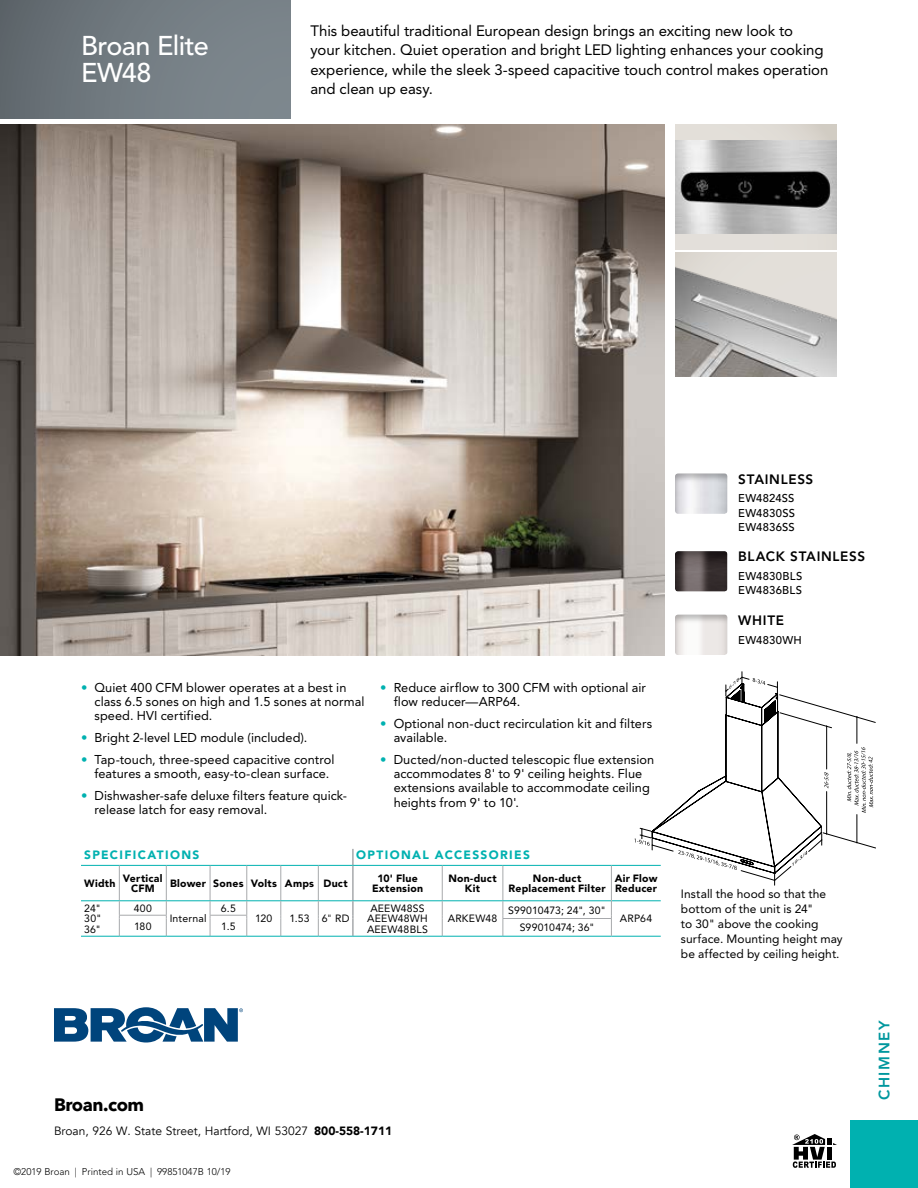
<style>
.page{position:relative;width:918px;height:1188px;background:#fff}
.page>*{position:absolute;margin:0;border:0;box-sizing:border-box;transform-origin:0 0}
.t1{font:500 27px/27px "Avenir LT Std";letter-spacing:-.025em;color:#fff}
.t2{font:700 18px "Avenir Next";letter-spacing:-.025em;color:#000}
.t3{font:15px/19.5px "Avenir LT Std";letter-spacing:-.005em;color:#000}
.t4{font:800 15px "Avenir LT Std";letter-spacing:.105em;color:#00979e}
.t5{font:800 13.5px "Avenir LT Std";letter-spacing:.05em;color:#000}
.t6{font:12.75px/14.2px "Avenir LT Std";letter-spacing:.005em;color:#000}
.t7{font:12px/15px "Avenir LT Std";letter-spacing:.005em;color:#000}
.t8{font:12px "Avenir";color:#000}
.t9{font:900 12px "Avenir LT Std";letter-spacing:.11em;color:#00b1b0}
.t10{font:500 11.25px/14.2px "Avenir LT Std";letter-spacing:.02em;color:#000}
.t11{font:900 10.5px/10.5px "Avenir LT Std";letter-spacing:.025em;color:#000;text-align:center}
.t12{font:10.5px/10.5px "Avenir LT Std";letter-spacing:.02em;color:#000;text-align:justify}
.t13{font:10.5px "Avenir LT Std";color:#000}
.t14{font:300 9.75px "Avenir LT Std";color:#000}
.s1{color:#00b1b0}
.s2{font-weight:300}
.s3{font-weight:900}
</style>
<div class="page">
<div style="left:0;top:0;width:290px;height:118px;background:linear-gradient(to right,#626a70,#808b91)"></div>
<img style="left:0;top:124px;width:664px;height:531px">
<svg style="left:54px;top:1007px;width:189px;height:36px"></svg>
<img style="left:675px;top:252px;width:162px;height:125px">
<div style="left:675px;top:124px;width:162px;height:125px;background:linear-gradient(to right,#e5e2dd,#dcd7d0)"></div>
<img style="left:675px;top:140px;width:162px;height:93px">
<div style="left:850px;top:1120px;width:68px;height:68px;background:#00b1b0"></div>
<svg style="left:792px;top:1134px;width:45px;height:34px"></svg>
<svg style="left:352px;top:849px;width:2px;height:16px"></svg>
<hr style="left:81px;top:865px;width:38px;height:1px;background:#00b1b0">
<hr style="left:119px;top:865px;width:47px;height:1px;background:#00b1b0">
<hr style="left:166px;top:865px;width:44px;height:1px;background:#00b1b0">
<hr style="left:210px;top:865px;width:37px;height:1px;background:#00b1b0">
<hr style="left:247px;top:865px;width:34px;height:1px;background:#00b1b0">
<hr style="left:281px;top:865px;width:37px;height:1px;background:#00b1b0">
<hr style="left:318px;top:865px;width:35px;height:1px;background:#00b1b0">
<hr style="left:353px;top:865px;width:89px;height:1px;background:#00b1b0">
<hr style="left:442px;top:865px;width:61px;height:1px;background:#00b1b0">
<hr style="left:503px;top:865px;width:108px;height:1px;background:#00b1b0">
<hr style="left:611px;top:865px;width:50px;height:1px;background:#00b1b0">
<hr style="left:119px;top:866px;width:1px;height:34px;background:#a7a9ac">
<hr style="left:166px;top:866px;width:1px;height:34px;background:#a7a9ac">
<hr style="left:210px;top:866px;width:1px;height:34px;background:#a7a9ac">
<hr style="left:246px;top:866px;width:1px;height:34px;background:#a7a9ac">
<hr style="left:280px;top:866px;width:1px;height:34px;background:#a7a9ac">
<hr style="left:318px;top:866px;width:1px;height:34px;background:#a7a9ac">
<hr style="left:442px;top:866px;width:1px;height:34px;background:#a7a9ac">
<hr style="left:502px;top:866px;width:1px;height:34px;background:#a7a9ac">
<hr style="left:352px;top:866px;width:2px;height:34px;background:#a7a9ac">
<hr style="left:81px;top:900px;width:38px;height:1px;background:#00b1b0">
<hr style="left:119px;top:900px;width:47px;height:1px;background:#00b1b0">
<hr style="left:166px;top:900px;width:44px;height:1px;background:#00b1b0">
<hr style="left:210px;top:900px;width:37px;height:1px;background:#00b1b0">
<hr style="left:247px;top:900px;width:34px;height:1px;background:#00b1b0">
<hr style="left:281px;top:900px;width:37px;height:1px;background:#00b1b0">
<hr style="left:318px;top:900px;width:35px;height:1px;background:#00b1b0">
<hr style="left:353px;top:900px;width:89px;height:1px;background:#00b1b0">
<hr style="left:442px;top:900px;width:61px;height:1px;background:#00b1b0">
<hr style="left:503px;top:900px;width:108px;height:1px;background:#00b1b0">
<hr style="left:612px;top:900px;width:49px;height:1px;background:#00b1b0">
<hr style="left:119px;top:915px;width:48px;height:1px;background:#a7a9ac">
<hr style="left:210px;top:915px;width:37px;height:1px;background:#a7a9ac">
<svg style="left:119px;top:901px;width:1px;height:35px"></svg>
<svg style="left:166px;top:901px;width:1px;height:35px"></svg>
<svg style="left:210px;top:901px;width:1px;height:35px"></svg>
<svg style="left:246px;top:901px;width:1px;height:35px"></svg>
<svg style="left:280px;top:901px;width:1px;height:35px"></svg>
<svg style="left:318px;top:901px;width:1px;height:35px"></svg>
<svg style="left:442px;top:901px;width:1px;height:35px"></svg>
<svg style="left:502px;top:901px;width:1px;height:35px"></svg>
<svg style="left:352px;top:901px;width:2px;height:35px"></svg>
<hr style="left:81px;top:936px;width:38px;height:1px;background:#00b1b0">
<hr style="left:119px;top:936px;width:47px;height:1px;background:#00b1b0">
<hr style="left:166px;top:936px;width:44px;height:1px;background:#00b1b0">
<hr style="left:210px;top:936px;width:37px;height:1px;background:#00b1b0">
<hr style="left:247px;top:936px;width:34px;height:1px;background:#00b1b0">
<hr style="left:281px;top:936px;width:37px;height:1px;background:#00b1b0">
<hr style="left:318px;top:936px;width:35px;height:1px;background:#00b1b0">
<hr style="left:353px;top:936px;width:89px;height:1px;background:#00b1b0">
<hr style="left:442px;top:936px;width:61px;height:1px;background:#00b1b0">
<hr style="left:503px;top:936px;width:108px;height:1px;background:#00b1b0">
<hr style="left:611px;top:936px;width:50px;height:1px;background:#00b1b0">
<hr style="left:611px;top:866px;width:1px;height:35px;background:#a7a9ac">
<svg style="left:611px;top:901px;width:1px;height:35px"></svg>
<hr style="left:502px;top:918px;width:110px;height:1px;background:#a7a9ac">
<div style="left:672px;top:551px;width:56px;height:43px;background:#000;opacity:.25"></div>
<div style="left:672px;top:615px;width:56px;height:43px;background:#000;opacity:.25"></div>
<div style="left:672px;top:473px;width:56px;height:44px;background:#000;opacity:.25"></div>
<svg style="left:634px;top:672px;width:242px;height:213px"></svg>
<h1 class="t1" style="left:81px;top:33px;width:129px">Broan Elite<br>EW48</h1>
<p class="t3" style="left:310px;top:21px;width:519px">This beautiful traditional European design brings an exciting new look to<br>your kitchen. Quiet operation and bright LED lighting enhances your cooking experience, while the sleek 3-speed capacitive touch control makes operation and clean up easy.</p>
<p class="t6" style="left:95px;top:680px;width:271px;text-indent:-14px"><span class="s1">•</span> Quiet 400 CFM blower operates at a best in class 6.5 sones on high and 1.5 sones at normal speed. HVI certified.</p>
<p class="t6" style="left:81px;top:731px;width:228px"><span class="s1">•</span> Bright 2-level LED module (included).</p>
<p class="t6" style="left:95px;top:752px;width:242px;text-indent:-14px"><span class="s1">•</span> Tap-touch, three-speed capacitive control features a smooth, easy-to-clean surface.</p>
<p class="t6" style="left:95px;top:788px;width:254px;text-indent:-14px"><span class="s1">•</span> Dishwasher-safe deluxe filters feature quick&shy;release latch for easy removal.</p>
<p class="t6" style="left:394px;top:680px;width:254px;text-indent:-14px"><span class="s1">•</span> Reduce airflow to 300 CFM with optional air flow reducer—ARP64.</p>
<p class="t6" style="left:394px;top:716px;width:260px;text-indent:-14px"><span class="s1">•</span> Optional non-duct recirculation kit and filters available.</p>
<p class="t6" style="left:394px;top:752px;width:262px;text-indent:-14px"><span class="s1">•</span> Ducted/non-ducted telescopic flue extension accommodates 8' to 9' ceiling heights. Flue extensions available to accommodate ceiling heights from 9' to 10'.</p>
<p class="t9" style="left:84px;top:848px;width:117px">SPECIFICATIONS</p>
<p class="t9" style="left:356px;top:848px;width:175px">OPTIONAL ACCESSORIES</p>
<p class="t11" style="left:84px;top:878px;width:33px">Width</p>
<p class="t11" style="left:123px;top:873px;width:41px">Vertical<br>CFM</p>
<p class="t11" style="left:170px;top:878px;width:179px">Blower Sones Volts Amps Duct</p>
<p class="t11" style="left:372px;top:873px;width:53px">10' Flue<br>Extension</p>
<p class="t11" style="left:448px;top:873px;width:50px">Non-duct<br>Kit</p>
<p class="t11" style="left:509px;top:873px;width:99px">Non-duct<br>Replacement Filter</p>
<p class="t11" style="left:615px;top:873px;width:44px;text-align:left">Air Flow<br>Reducer</p>
<p class="t12" style="left:84px;top:903px;width:19px">24" 30" 36"</p>
<p class="t12" style="left:134px;top:903px;width:20px">400</p>
<p class="t12" style="left:255px;top:914px;width:19px">120</p>
<p class="t12" style="left:289px;top:914px;width:62px">1.53 6<span class="s2">"</span> RD</p>
<p class="t12" style="left:367px;top:903px;width:63px;text-align:center">AEEW48SS<br>AEEW48WH<br>AEEW48BLS</p>
<p class="t12" style="left:448px;top:914px;width:51px">ARKEW48</p>
<p class="t12" style="left:221px;top:903px;width:16px">6.5</p>
<p class="t13" style="left:508px;top:904px;width:99px">S99010473; 24", 30"</p>
<p class="t12" style="left:170px;top:914px;width:39px">Internal</p>
<p class="t12" style="left:620px;top:914px;width:34px">ARP64</p>
<p class="t12" style="left:134px;top:921px;width:19px">180</p>
<p class="t12" style="left:221px;top:921px;width:16px">1.5</p>
<p class="t13" style="left:520px;top:922px;width:76px">S99010474; 36"</p>
<p class="t5" style="left:738px;top:471px;width:77px">STAINLESS</p>
<p class="t10" style="left:738px;top:492px;width:58px;text-align:justify">EW4824SS EW4830SS EW4836SS</p>
<p class="t5" style="left:738px;top:549px;width:128px">BLACK STAINLESS</p>
<p class="t10" style="left:738px;top:569px;width:66px">EW4830BLS<br>EW4836BLS</p>
<p class="t5" style="left:738px;top:612px;width:47px">WHITE</p>
<p class="t10" style="left:738px;top:633px;width:65px">EW4830WH</p>
<p class="t7" style="left:681px;top:886px;width:163px">Install the hood so that the bottom of the unit is 24"<br>to 30" above the cooking surface. Mounting height may be affected by ceiling height.</p>
<h2 class="t2" style="left:54px;top:1090px;width:92px">Broan.com</h2>
<p class="t8" style="left:54px;top:1123px;width:340px">Broan, 926 W. State Street, Hartford, WI 53027 <span class="s3">800-558-1711</span></p>
<p class="t14" style="left:14px;top:1166px;width:219px">©2019 Broan | Printed in USA | 99851047B 10/19</p>
<p class="t4" style="left:875px;top:1100px;width:82px;rotate:-90deg">CHIMNEY</p>
</div>
